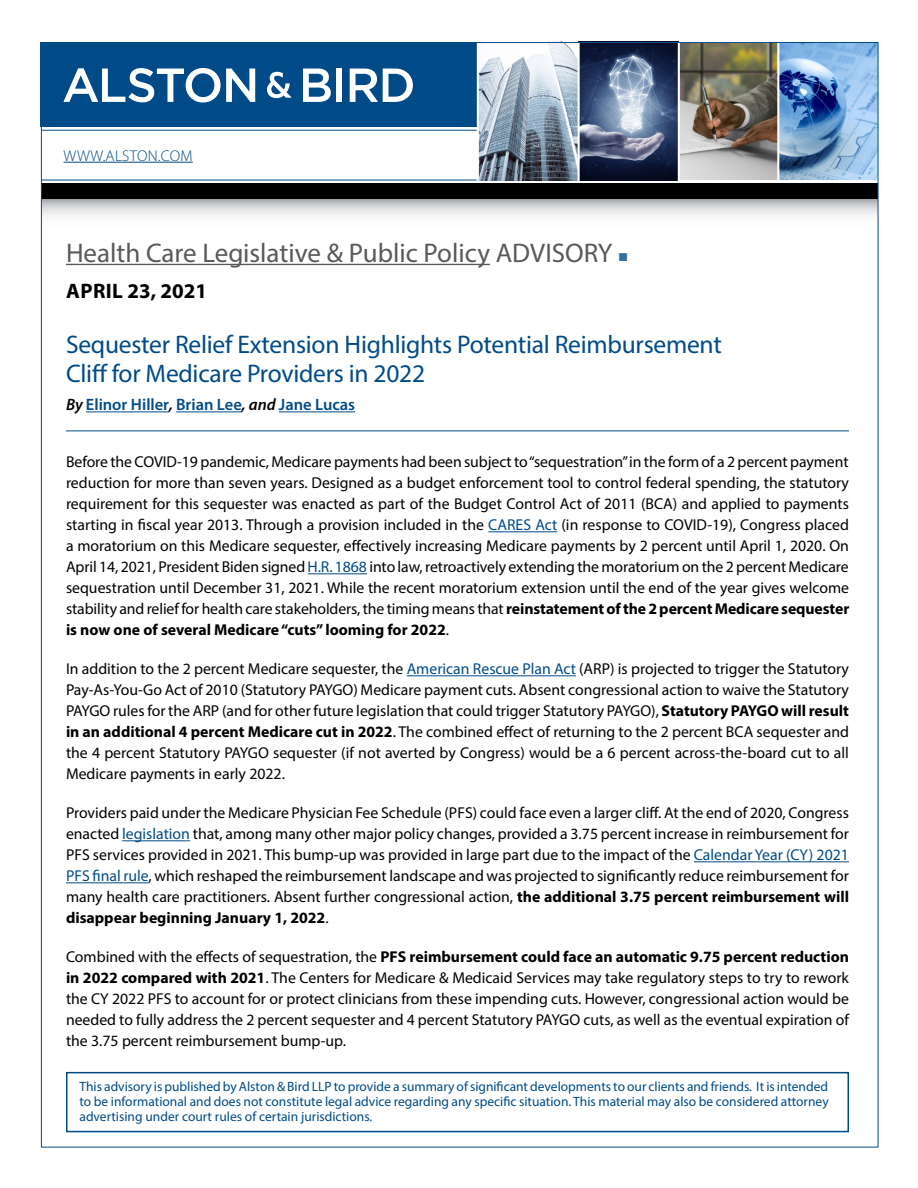
<style>
.page{position:relative;width:918px;height:1188px;background:#fff}
.page>*{position:absolute;margin:0;border:0;box-sizing:border-box;transform-origin:0 0}
.t1{font:27px "Myriad Pro";color:#58595b}
.t2{font:25.5px/28.5px "Myriad Pro";letter-spacing:-.01em;color:#004b87}
.t3{font:700 21px "Myriad Pro";letter-spacing:.01em;color:#000}
.t4{font:600 16.5px "Myriad Pro";color:#004b87}
.t5{font:15.75px/21px "Myriad Pro";color:#000;text-align:justify}
.t6{font:300 15.6px "Myriad Pro";letter-spacing:.02em;color:#004b87}
.t7{font:13.5px/15px "Myriad Pro";color:#004b87;text-align:justify}
.s1{color:#336f9f}
.s2{font-style:italic;color:#000}
.s3{color:#004b87}
.s4{font-weight:700}
</style>
<div class="page">
<svg style="left:43px;top:199px;width:833px;height:17px"></svg>
<div style="left:40px;top:42px;width:836px;height:85px;background:#004b87"></div>
<hr style="left:41px;top:130px;width:436px;height:1px;background:#004b87">
<hr style="left:41px;top:180px;width:436px;height:1px;background:#004b87">
<div style="left:41px;top:183px;width:837px;height:16px;background:#000"></div>
<img style="left:479px;top:44px;width:397px;height:136px">
<hr style="left:578px;top:42px;width:2px;height:139px;background:#fff">
<hr style="left:678px;top:42px;width:2px;height:139px;background:#fff">
<hr style="left:777px;top:42px;width:2px;height:139px;background:#fff">
<hr style="left:477px;top:41px;width:2px;height:139px;background:#fff">
<svg style="left:63px;top:68px;width:192px;height:35px"></svg>
<svg style="left:267px;top:72px;width:25px;height:26px"></svg>
<svg style="left:303px;top:69px;width:28px;height:33px"></svg>
<div style="left:336px;top:69px;width:6px;height:33px;background:#fff"></div>
<svg style="left:350px;top:69px;width:63px;height:33px"></svg>
<hr style="left:64px;top:162px;width:129px;height:1px;background:#004b87">
<div style="left:66px;top:1072px;width:783px;height:60px;border:2px solid #004b87"></div>
<hr style="left:66px;top:264px;width:424px;height:1px;background:#58595b">
<hr style="left:66px;top:430px;width:783px;height:1px;background:#004b87">
<hr style="left:86px;top:411px;width:83px;height:1px;background:#004b87">
<hr style="left:176px;top:411px;width:66px;height:1px;background:#004b87">
<hr style="left:279px;top:411px;width:76px;height:1px;background:#004b87">
<hr style="left:488px;top:531px;width:69px;height:1px;background:#004b87">
<hr style="left:308px;top:573px;width:59px;height:1px;background:#004b87">
<hr style="left:407px;top:675px;width:169px;height:1px;background:#004b87">
<hr style="left:122px;top:840px;width:68px;height:1px;background:#004b87">
<hr style="left:694px;top:861px;width:155px;height:1px;background:#004b87">
<hr style="left:66px;top:882px;width:83px;height:1px;background:#004b87">
<p class="t6" style="left:64px;top:147px;width:131px">WWW.ALSTON.COM</p>
<h1 class="t1" style="left:66px;top:236px;width:564px">Health Care Legislative &amp; Public Policy ADVISORY <span class="s1">■</span></h1>
<h3 class="t3" style="left:66px;top:277px;width:142px">APRIL 23, 2021</h3>
<h2 class="t2" style="left:66px;top:330px;width:657px">Sequester Relief Extension Highlights Potential Reimbursement<br>Cliff for Medicare Providers in 2022</h2>
<p class="t4" style="left:66px;top:394px;width:291px"><span class="s2">By</span> Elinor Hiller<span class="s2">,</span> Brian Lee<span class="s2">, and</span> Jane Lucas</p>
<p class="t5" style="left:66px;top:451px;width:785px">Before the COVID-19 pandemic, Medicare payments had been subject to “sequestration” in the form of a 2 percent payment reduction for more than seven years. Designed as a budget enforcement tool to control federal spending, the statutory requirement for this sequester was enacted as part of the Budget Control Act of 2011 (BCA) and applied to payments starting in fiscal year 2013. Through a provision included in the <span class="s3">CARES Act</span> (in response to COVID-19), Congress placed a moratorium on this Medicare sequester, effectively increasing Medicare payments by 2 percent until April 1, 2020. On April 14, 2021, President Biden signed <span class="s3">H.R. 1868</span> into law, retroactively extending the moratorium on the 2 percent Medicare sequestration until December 31, 2021. While the recent moratorium extension until the end of the year gives welcome stability and relief for health care stakeholders, the timing means that <span class="s4">reinstatement of the 2 percent Medicare sequester is now one of several Medicare “cuts” looming for 2022</span>.</p>
<p class="t5" style="left:66px;top:658px;width:785px">In addition to the 2 percent Medicare sequester, the <span class="s3">American Rescue Plan Act</span> (ARP) is projected to trigger the Statutory Pay-As-You-Go Act of 2010 (Statutory PAYGO) Medicare payment cuts. Absent congressional action to waive the Statutory PAYGO rules for the ARP (and for other future legislation that could trigger Statutory PAYGO), <span class="s4">Statutory PAYGO will result in an additional 4 percent Medicare cut in 2022</span>. The combined effect of returning to the 2 percent BCA sequester and the 4 percent Statutory PAYGO sequester (if not averted by Congress) would be a 6 percent across-the-board cut to all Medicare payments in early 2022.</p>
<p class="t5" style="left:66px;top:802px;width:785px">Providers paid under the Medicare Physician Fee Schedule (PFS) could face even a larger cliff. At the end of 2020, Congress enacted <span class="s3">legislation</span> that, among many other major policy changes, provided a 3.75 percent increase in reimbursement for PFS services provided in 2021. This bump-up was provided in large part due to the impact of the <span class="s3">Calendar Year (CY) 2021<br>PFS final rule</span>, which reshaped the reimbursement landscape and was projected to significantly reduce reimbursement for many health care practitioners. Absent further congressional action, <span class="s4">the additional 3.75 percent reimbursement will disappear beginning January 1, 2022</span>.</p>
<p class="t5" style="left:66px;top:946px;width:785px">Combined with the effects of sequestration, the <span class="s4">PFS reimbursement could face an automatic 9.75 percent reduction in 2022 compared with 2021</span>. The Centers for Medicare &amp; Medicaid Services may take regulatory steps to try to rework the CY 2022 PFS to account for or protect clinicians from these impending cuts. However, congressional action would be needed to fully address the 2 percent sequester and 4 percent Statutory PAYGO cuts, as well as the eventual expiration of the 3.75 percent reimbursement bump-up.</p>
<p class="t7" style="left:80px;top:1079px;width:751px">This advisory is published by Alston &amp; Bird LLP to provide a summary of significant developments to our clients and friends. It is intended to be informational and does not constitute legal advice regarding any specific situation. This material may also be considered attorney advertising under court rules of certain jurisdictions.</p>
</div>
